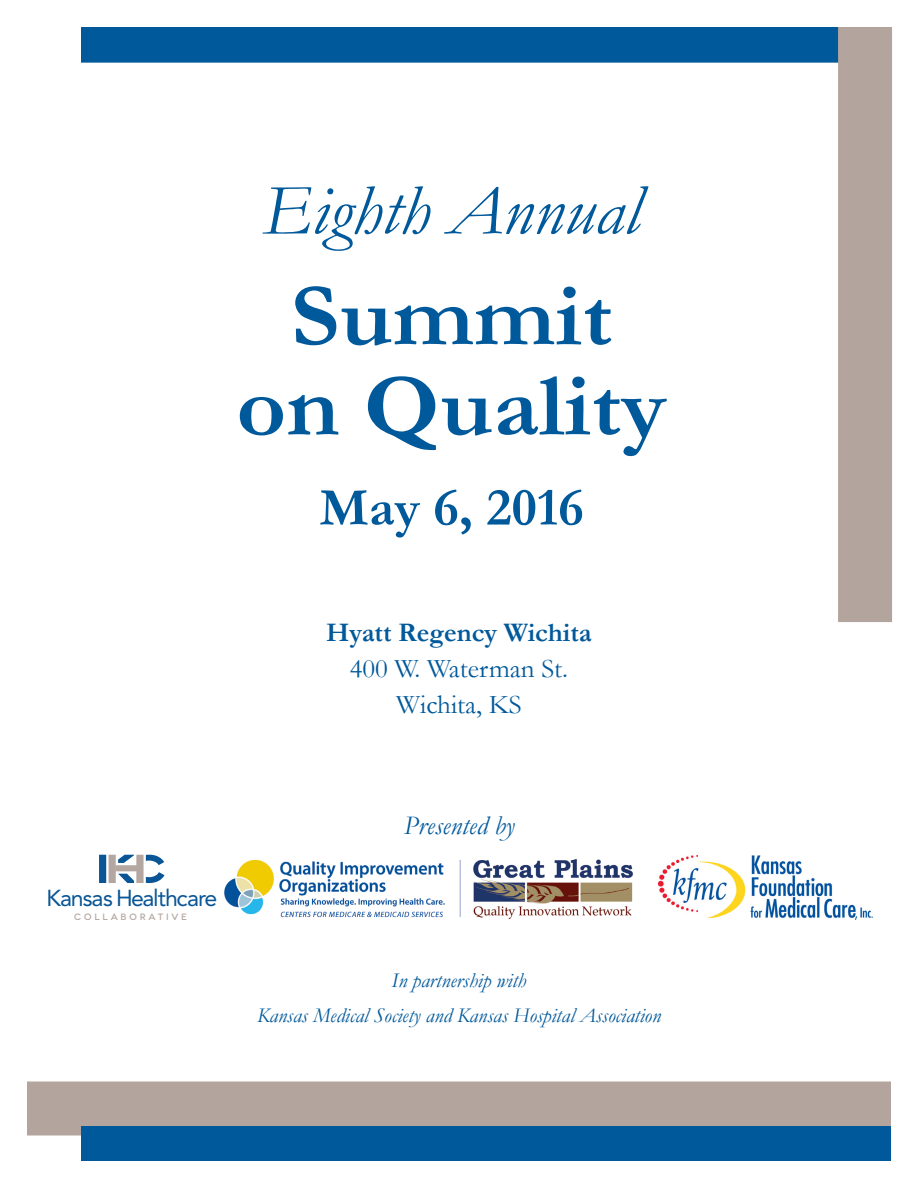
<style>
.page{position:relative;width:918px;height:1188px;background:#fff}
.page>*{position:absolute;margin:0;border:0;box-sizing:border-box;transform-origin:0 0}
.t1{font:700 90px "Garamond";color:#00599b;scale:1.07 1}
.t2{font:italic 72px "Garamond";color:#00599b}
.t3{font:700 54px "Garamond";color:#00599b}
.t4{font:27px "Garamond";color:#00599b}
.t5{font:700 27px "Garamond";color:#00599b}
.t6{font:italic 27px "Garamond";color:#00599b}
.t7{font:22.95px "Avenir";letter-spacing:-.04em;color:#095596}
.t8{font:italic 21px "Garamond";color:#00599b}
.t9{font:500 9.15px "Novecentowide";letter-spacing:.3em;color:#b4a6a0}
</style>
<div class="page">
<img style="left:658px;top:856px;width:214px;height:64px">
<img style="left:224px;top:859px;width:409px;height:61px">
<svg style="left:99px;top:855px;width:65px;height:28px"></svg>
<div style="left:27px;top:1082px;width:864px;height:54px;background:#b3a49d"></div>
<div style="left:81px;top:27px;width:810px;height:36px;background:#00599b;border:2px solid #00599b"></div>
<div style="left:838px;top:27px;width:54px;height:595px;background:#b3a49d"></div>
<div style="left:81px;top:1126px;width:810px;height:35px;background:#00599b"></div>
<p class="t2" style="left:263px;top:162px;width:379px">Eighth Annual</p>
<p class="t1" style="left:290px;top:255px;width:302px">Summit</p>
<p class="t1" style="left:236px;top:345px;width:404px">on Quality</p>
<p class="t3" style="left:319px;top:471px;width:266px">May 6, 2016</p>
<p class="t5" style="left:326px;top:614px;width:267px">Hyatt Regency Wichita</p>
<p class="t4" style="left:350px;top:650px;width:220px">400 W. Waterman St.</p>
<p class="t4" style="left:396px;top:686px;width:127px">Wichita, KS</p>
<p class="t7" style="left:46px;top:885px;width:172px">Kansas Healthcare</p>
<p class="t9" style="left:74px;top:911px;width:114px">COLLABORATIVE</p>
<p class="t6" style="left:404px;top:807px;width:112px">Presented by</p>
<p class="t8" style="left:392px;top:966px;width:136px">In partnership with</p>
<p class="t8" style="left:257px;top:1001px;width:406px">Kansas Medical Society and Kansas Hospital Association</p>
</div>
